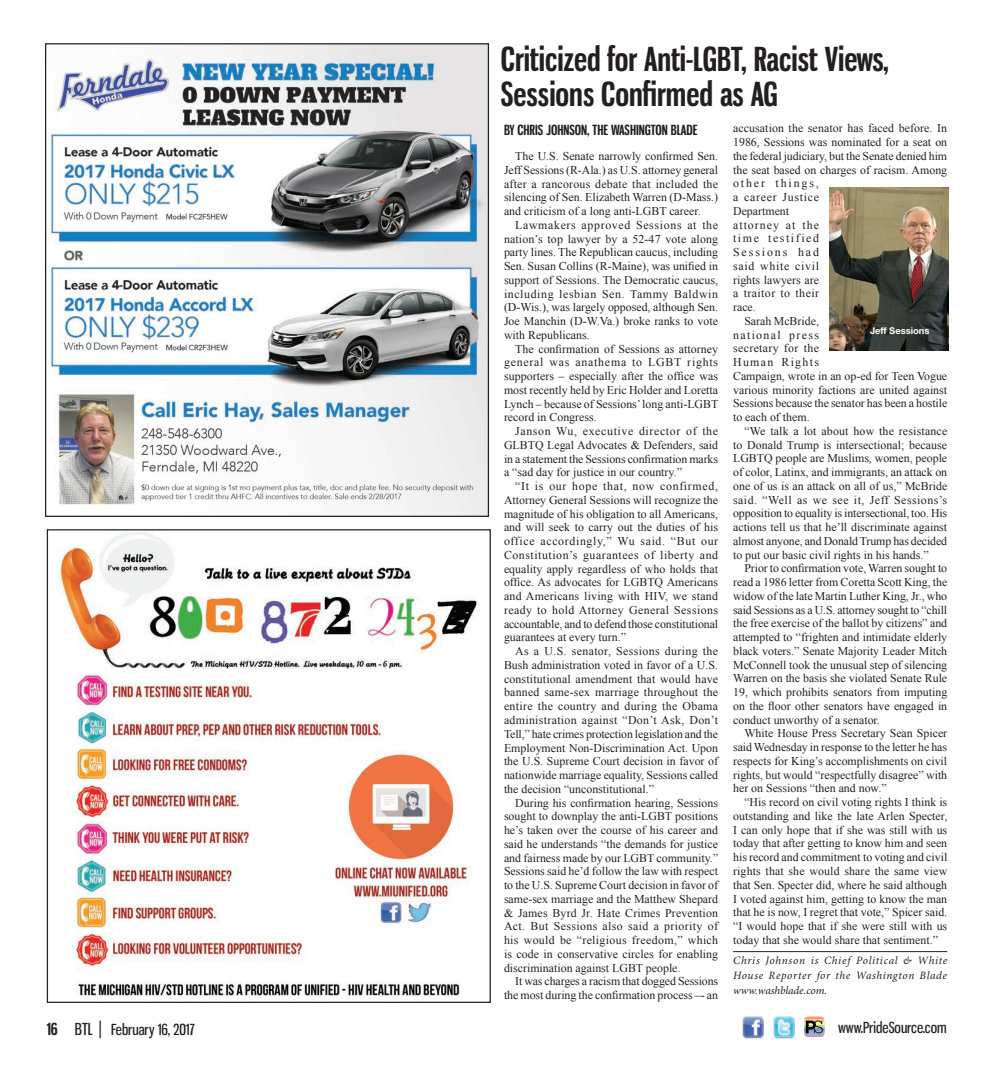
<style>
.page{position:relative;width:990px;height:1080px;background:#fff}
.page>*{position:absolute;margin:0;border:0;box-sizing:border-box;transform-origin:0 0}
.Headline_2_-_Small{font:700 32.5px/35px "Gnuolane Rg";color:#231f20}
.t1{font:15px "Gnuolane Rg";color:#231f20}
.ByLine_New{font:700 13.75px "Gnuolane Rg";color:#231f20}
.Body_Copy{font:11.88px/13.8px "Times New Roman";color:#231f20;text-align:justify}
.Tag_Line{font:italic 11.25px/15px "Minion Pro";letter-spacing:.05em;color:#231f20;text-align:justify}
.Photo_Caption_-_on_p{font:700 9.38px "Helvetica Neue LT Std";color:#fff}
.s1{font-weight:700;font-size:16.25px}
.s2{font-size:16.25px}
.s3{font-size:17.5px}
</style>
<div class="page">
<img style="left:773px;top:1016px;width:22px;height:22px">
<img style="left:742px;top:1016px;width:22px;height:22px">
<hr style="left:804px;top:1016px;width:21px;height:3px;background:#f69a7a">
<hr style="left:804px;top:1019px;width:21px;height:3px;background:#fdc88a">
<hr style="left:804px;top:1022px;width:21px;height:3px;background:#f6f3a2">
<hr style="left:804px;top:1025px;width:21px;height:3px;background:#b7d99b">
<hr style="left:804px;top:1028px;width:21px;height:3px;background:#868fc4">
<hr style="left:804px;top:1031px;width:21px;height:3px;background:#8fafd8">
<hr style="left:804px;top:1034px;width:21px;height:3px;background:#bb9cc9">
<svg style="left:806px;top:1021px;width:17px;height:12px"></svg>
<img style="left:47px;top:45px;width:440px;height:470px">
<img style="left:57px;top:532px;width:422px;height:464px">
<hr style="left:733px;top:951px;width:214px;height:1px;background:#231f20">
<img style="left:830px;top:187px;width:119px;height:164px">
<p class="Headline_2_-_Small" style="left:501px;top:41px;width:390px">Criticized for Anti-LGBT, Racist Views,<br>Sessions Confirmed as AG</p>
<p class="ByLine_New" style="left:504px;top:122px;width:195px">BY CHRIS JOHNSON, THE WASHINGTON BLADE</p>
<p class="Body_Copy" style="left:504px;top:149px;width:216px;text-indent:11px">The U.S. Senate narrowly confirmed Sen.<br>Jeff Sessions (R-Ala.) as U.S. attorney general after a rancorous debate that included the silencing of Sen. Elizabeth Warren (D-Mass.) and criticism of a long anti-LGBT career.</p>
<p class="Body_Copy" style="left:504px;top:218px;width:216px;text-indent:11px">Lawmakers approved Sessions at the nation’s top lawyer by a 52-47 vote along party lines. The Republican caucus, including Sen. Susan Collins (R-Maine), was unified in support of Sessions. The Democratic caucus, including lesbian Sen. Tammy Baldwin (D-Wis.), was largely opposed, although Sen.<br>Joe Manchin (D-W.Va.) broke ranks to vote with Republicans.</p>
<p class="Body_Copy" style="left:504px;top:342px;width:216px;text-indent:11px">The confirmation of Sessions as attorney general was anathema to LGBT rights supporters – especially after the office was most recently held by Eric Holder and Loretta Lynch – because of Sessions’ long anti-LGBT record in Congress.</p>
<p class="Body_Copy" style="left:504px;top:424px;width:216px;text-indent:11px">Janson Wu, executive director of the GLBTQ Legal Advocates &amp; Defenders, said in a statement the Sessions confirmation marks a “sad day for justice in our country.”</p>
<p class="Body_Copy" style="left:504px;top:479px;width:216px;text-indent:11px">“It is our hope that, now confirmed, Attorney General Sessions will recognize the magnitude of his obligation to all Americans, and will seek to carry out the duties of his office accordingly,” Wu said. “But our Constitution’s guarantees of liberty and equality apply regardless of who holds that office. As advocates for LGBTQ Americans and Americans living with HIV, we stand ready to hold Attorney General Sessions accountable, and to defend those constitutional guarantees at every turn.”</p>
<p class="Body_Copy" style="left:504px;top:644px;width:216px;text-indent:11px">As a U.S. senator, Sessions during the Bush administration voted in favor of a U.S. constitutional amendment that would have banned same-sex marriage throughout the entire the country and during the Obama administration against “Don’t Ask, Don’t Tell,” hate crimes protection legislation and the Employment Non-Discrimination Act. Upon the U.S. Supreme Court decision in favor of nationwide marriage equality, Sessions called the decision “unconstitutional.”</p>
<p class="Body_Copy" style="left:504px;top:795px;width:216px;text-indent:11px">During his confirmation hearing, Sessions sought to downplay the anti-LGBT positions he’s taken over the course of his career and said he understands “the demands for justice and fairness made by our LGBT community.” Sessions said he’d follow the law with respect to the U.S. Supreme Court decision in favor of same-sex marriage and the Matthew Shepard &amp; James Byrd Jr. Hate Crimes Prevention Act. But Sessions also said a priority of his would be “religious freedom,” which is code in conservative circles for enabling discrimination against LGBT people.</p>
<p class="Body_Copy" style="left:504px;top:974px;width:216px;text-align:right">It was charges a racism that dogged Sessions the most during the confirmation process –- an</p>
<p class="Body_Copy" style="left:733px;top:121px;width:216px;text-align:left">accusation the senator has faced before. In<br>1986, Sessions was nominated for a seat on the federal judiciary, but the Senate denied him the seat based on charges of racism. Among other things,<br>a career Justice<br>Department<br>attorney at the<br>time testified<br>Sessions had<br>said white civil<br>rights lawyers are<br>a traitor to their<br>race.</p>
<p class="Body_Copy" style="left:733px;top:314px;width:216px;text-align:left;text-indent:11px">Sarah McBride,<br>national press<br>secretary for the<br>Human Rights<br>Campaign, wrote in an op-ed for Teen Vogue various minority factions are united against<br>Sessions because the senator has been a hostile to each of them.</p>
<p class="Body_Copy" style="left:733px;top:424px;width:216px;text-indent:11px">“We talk a lot about how the resistance to Donald Trump is intersectional; because LGBTQ people are Muslims, women, people of color, Latinx, and immigrants, an attack on one of us is an attack on all of us,” McBride said. “Well as we see it, Jeff Sessions’s opposition to equality is intersectional, too. His actions tell us that he’ll discriminate against almost anyone, and Donald Trump has decided to put our basic civil rights in his hands.”</p>
<p class="Body_Copy" style="left:733px;top:561px;width:216px;text-indent:11px">Prior to confirmation vote, Warren sought to read a 1986 letter from Coretta Scott King, the widow of the late Martin Luther King, Jr., who said Sessions as a U.S. attorney sought to “chill the free exercise of the ballot by citizens” and attempted to “frighten and intimidate elderly black voters.” Senate Majority Leader Mitch McConnell took the unusual step of silencing Warren on the basis she violated Senate Rule 19, which prohibits senators from imputing on the floor other senators have engaged in conduct unworthy of a senator.</p>
<p class="Body_Copy" style="left:733px;top:726px;width:216px;text-indent:11px">White House Press Secretary Sean Spicer said Wednesday in response to the letter he has respects for King’s accomplishments on civil rights, but would “respectfully disagree” with her on Sessions “then and now.”</p>
<p class="Body_Copy" style="left:733px;top:795px;width:216px;text-indent:11px">“His record on civil voting rights I think is outstanding and like the late Arlen Specter, I can only hope that if she was still with us today that after getting to know him and seen his record and commitment to voting and civil rights that she would share the same view that Sen. Specter did, where he said although I voted against him, getting to know the man that he is now, I regret that vote,” Spicer said. “I would hope that if she were still with us today that she would share that sentiment.”</p>
<p class="Tag_Line" style="left:733px;top:953px;width:216px">Chris Johnson is Chief Political &amp; White House Reporter for the Washington Blade www.washblade.com.</p>
<p class="Photo_Caption_-_on_p" style="left:870px;top:325px;width:61px">Jeff Sessions</p>
<p class="t1" style="left:47px;top:1021px;width:149px"><span class="s1">16</span> <span class="s2">BTL</span> <span class="s3">|</span> February 16, 2017</p>
<p class="t1" style="left:838px;top:1019px;width:110px">www.PrideSource.com</p>
</div>
